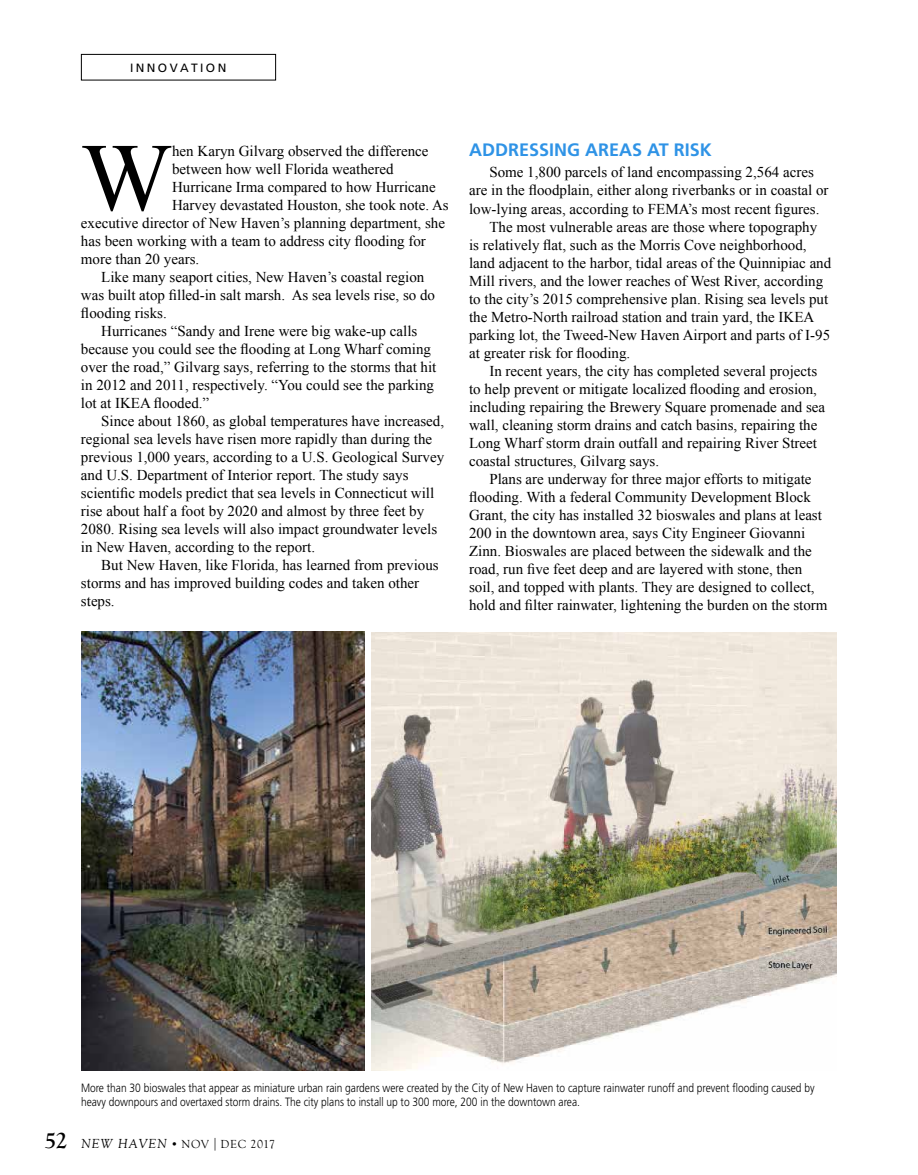
<style>
.page{position:relative;width:918px;height:1175px;background:#fff}
.page>*{position:absolute;margin:0;border:0;box-sizing:border-box;transform-origin:0 0}
.t1{font:96.6px "Times New Roman";color:#000}
.t2{font:700 18px "Frutiger";color:#2f93e6}
.t3{font:15px "Times New Roman";color:#000}
.t4{font:300 12px/14.4px "Frutiger";color:#000;scale:.85 1}
.t5{font:12px "Goudy Old Style T";letter-spacing:.045em;color:#000}
.t6{font:12px "Frutiger";letter-spacing:.2em;color:#000}
.s1{font-weight:700;font-size:24px}
.s2{font-style:italic;font-size:13.5px}
.s3{font-style:italic}
.s4{font-size:15px}
</style>
<div class="page">
<div style="left:81px;top:54px;width:195px;height:26px;border:1px solid #000"></div>
<img style="left:81px;top:632px;width:283px;height:438px">
<img style="left:372px;top:632px;width:465px;height:438px">
<p class="t6" style="left:130px;top:60px;width:98px">INNOVATION</p>
<h1 class="t1" style="left:81px;top:113px;width:93px">W</h1>
<p class="t3" style="left:172px;top:141px;width:258px">hen Karyn Gilvarg observed the difference</p>
<p class="t3" style="left:172px;top:159px;width:223px">between how well Florida weathered</p>
<p class="t3" style="left:172px;top:177px;width:265px">Hurricane Irma compared to how Hurricane</p>
<p class="t3" style="left:172px;top:195px;width:278px">Harvey devastated Houston, she took note. As</p>
<p class="t3" style="left:81px;top:213px;width:366px">executive director of New Haven’s planning department, she</p>
<p class="t3" style="left:81px;top:231px;width:346px">has been working with a team to address city flooding for</p>
<p class="t3" style="left:81px;top:249px;width:120px">more than 20 years.</p>
<p class="t3" style="left:101px;top:267px;width:325px">Like many seaport cities, New Haven’s coastal region</p>
<p class="t3" style="left:81px;top:285px;width:356px">was built atop filled-in salt marsh. As sea levels rise, so do</p>
<p class="t3" style="left:81px;top:303px;width:87px">flooding risks.</p>
<p class="t3" style="left:101px;top:321px;width:318px">Hurricanes “Sandy and Irene were big wake-up calls</p>
<p class="t3" style="left:81px;top:339px;width:352px">because you could see the flooding at Long Wharf coming</p>
<p class="t3" style="left:81px;top:357px;width:357px">over the road,” Gilvarg says, referring to the storms that hit</p>
<p class="t3" style="left:81px;top:375px;width:355px">in 2012 and 2011, respectively. “You could see the parking</p>
<p class="t3" style="left:81px;top:393px;width:130px">lot at IKEA flooded.”</p>
<p class="t3" style="left:101px;top:411px;width:344px">Since about 1860, as global temperatures have increased,</p>
<p class="t3" style="left:81px;top:429px;width:353px">regional sea levels have risen more rapidly than during the</p>
<p class="t3" style="left:81px;top:447px;width:365px">previous 1,000 years, according to a U.S. Geological Survey</p>
<p class="t3" style="left:81px;top:465px;width:329px">and U.S. Department of Interior report. The study says</p>
<p class="t3" style="left:81px;top:483px;width:355px">scientific models predict that sea levels in Connecticut will</p>
<p class="t3" style="left:81px;top:501px;width:345px">rise about half a foot by 2020 and almost by three feet by</p>
<p class="t3" style="left:81px;top:519px;width:358px">2080. Rising sea levels will also impact groundwater levels</p>
<p class="t3" style="left:81px;top:537px;width:236px">in New Haven, according to the report.</p>
<p class="t3" style="left:101px;top:555px;width:339px">But New Haven, like Florida, has learned from previous</p>
<p class="t3" style="left:81px;top:573px;width:340px">storms and has improved building codes and taken other</p>
<p class="t3" style="left:81px;top:591px;width:35px">steps.</p>
<p class="t2" style="left:469px;top:140px;width:244px">ADDRESSING AREAS AT RISK</p>
<p class="t3" style="left:489px;top:162px;width:326px">Some 1,800 parcels of land encompassing 2,564 acres</p>
<p class="t3" style="left:469px;top:180px;width:361px">are in the floodplain, either along riverbanks or in coastal or</p>
<p class="t3" style="left:469px;top:198px;width:352px">low-lying areas, according to FEMA’s most recent figures.</p>
<p class="t3" style="left:489px;top:216px;width:329px">The most vulnerable areas are those where topography</p>
<p class="t3" style="left:469px;top:234px;width:339px">is relatively flat, such as the Morris Cove neighborhood,</p>
<p class="t3" style="left:469px;top:252px;width:364px">land adjacent to the harbor, tidal areas of the Quinnipiac and</p>
<p class="t3" style="left:469px;top:270px;width:356px">Mill rivers, and the lower reaches of West River, according</p>
<p class="t3" style="left:469px;top:288px;width:361px">to the city’s 2015 comprehensive plan. Rising sea levels put</p>
<p class="t3" style="left:469px;top:306px;width:347px">the Metro-North railroad station and train yard, the IKEA</p>
<p class="t3" style="left:469px;top:324px;width:363px">parking lot, the Tweed-New Haven Airport and parts of I-95</p>
<p class="t3" style="left:469px;top:342px;width:163px">at greater risk for flooding.</p>
<p class="t3" style="left:489px;top:360px;width:329px">In recent years, the city has completed several projects</p>
<p class="t3" style="left:469px;top:378px;width:349px">to help prevent or mitigate localized flooding and erosion,</p>
<p class="t3" style="left:469px;top:396px;width:358px">including repairing the Brewery Square promenade and sea</p>
<p class="t3" style="left:469px;top:414px;width:350px">wall, cleaning storm drains and catch basins, repairing the</p>
<p class="t3" style="left:469px;top:432px;width:349px">Long Wharf storm drain outfall and repairing River Street</p>
<p class="t3" style="left:469px;top:450px;width:192px">coastal structures, Gilvarg says.</p>
<p class="t3" style="left:489px;top:468px;width:324px">Plans are underway for three major efforts to mitigate</p>
<p class="t3" style="left:469px;top:486px;width:344px">flooding. With a federal Community Development Block</p>
<p class="t3" style="left:469px;top:504px;width:354px">Grant, the city has installed 32 bioswales and plans at least</p>
<p class="t3" style="left:469px;top:522px;width:338px">200 in the downtown area, says City Engineer Giovanni</p>
<p class="t3" style="left:469px;top:540px;width:344px">Zinn. Bioswales are placed between the sidewalk and the</p>
<p class="t3" style="left:469px;top:558px;width:335px">road, run five feet deep and are layered with stone, then</p>
<p class="t3" style="left:469px;top:576px;width:347px">soil, and topped with plants. They are designed to collect,</p>
<p class="t3" style="left:469px;top:594px;width:360px">hold and filter rainwater, lightening the burden on the storm</p>
<p class="t4" style="left:81px;top:1080px;width:865px">More than 30 bioswales that appear as miniature urban rain gardens were created by the City of New Haven to capture rainwater runoff and prevent flooding caused by heavy downpours and overtaxed storm drains. The city plans to install up to 300 more, 200 in the downtown area.</p>
<p class="t5" style="left:45px;top:1137px;width:232px"><span class="s1">52</span> <span class="s2">NEW HAVEN</span> <span class="s3">•</span> NOV <span class="s4">|</span> DEC 2017</p>
</div>
